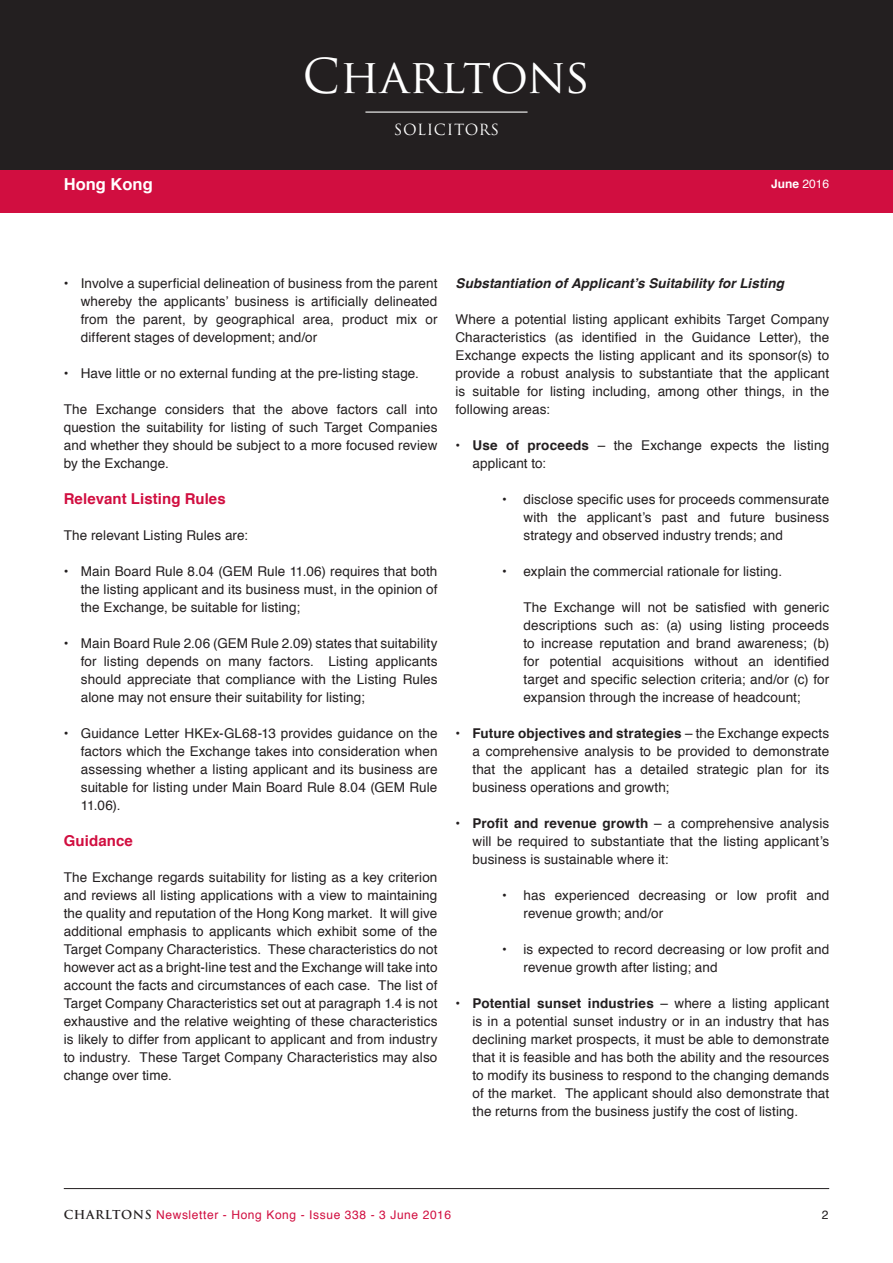
<style>
.page{position:relative;width:893px;height:1263px;background:#fff}
.page>*{position:absolute;margin:0;border:0;box-sizing:border-box;transform-origin:0 0}
.t1{font:46.8px "Trajan Pro";color:#fff}
.t2{font:700 16.5px "Helvetica";color:#fff}
.body__Subtitle_1{font:700 15px "Helvetica";letter-spacing:.005em;color:#d10e40}
.t3{font:15px "Trajan Pro";letter-spacing:.04em;color:#fff}
.body_text{font:13.5px/18px "Helvetica";letter-spacing:.01em;color:#231f20;text-align:justify}
.body__Subtitle2{font:italic 700 13.5px "Helvetica";letter-spacing:.01em;color:#231f20}
.t4{font:12px "Helvetica";letter-spacing:.05em;color:#d10e40}
.t5{font:700 12px "Helvetica";color:#fff}
.t6{font:12px "Helvetica";color:#231f20}
.s1{font-weight:400}
.s2{font-weight:700}
.s3{font-family:"Trajan Pro";font-weight:700;color:#231f20}
</style>
<div class="page">
<div style="left:0;top:194px;width:893px;height:19px;background:#d10e40"></div>
<hr style="left:64px;top:1188px;width:765px;height:1px;background:#231f20">
<div style="left:0;top:0;width:893px;height:170px;background:#231f20"></div>
<div style="left:0;top:170px;width:893px;height:32px;background:#d10e40"></div>
<hr style="left:365px;top:112px;width:162px;height:1px;background:#fff">
<p class="t2" style="left:64px;top:171px;width:90px">Hong Kong</p>
<h1 class="t1" style="left:303px;top:47px;width:289px">Charltons</h1>
<p class="t3" style="left:394px;top:120px;width:107px">SOLICITORS</p>
<p class="t5" style="left:771px;top:174px;width:60px">June <span class="s1">2016</span></p>
<p class="body_text" style="left:81px;top:275px;width:358px;text-indent:-17px"><span class="s2">•</span> Involve a superficial delineation of business from the parent whereby the applicants’ business is artificially delineated from the parent, by geographical area, product mix or different stages of development; and/or</p>
<p class="body_text" style="left:64px;top:365px;width:357px"><span class="s2">•</span> Have little or no external funding at the pre-listing stage.</p>
<p class="body_text" style="left:64px;top:401px;width:375px">The Exchange considers that the above factors call into question the suitability for listing of such Target Companies and whether they should be subject to a more focused review by the Exchange.</p>
<p class="body__Subtitle_1" style="left:64px;top:487px;width:164px">Relevant Listing Rules</p>
<p class="body_text" style="left:64px;top:527px;width:186px">The relevant Listing Rules are:</p>
<p class="body_text" style="left:81px;top:563px;width:358px;text-indent:-17px"><span class="s2">•</span> Main Board Rule 8.04 (GEM Rule 11.06) requires that both the listing applicant and its business must, in the opinion of the Exchange, be suitable for listing;</p>
<p class="body_text" style="left:81px;top:635px;width:358px;text-indent:-17px"><span class="s2">•</span> Main Board Rule 2.06 (GEM Rule 2.09) states that suitability for listing depends on many factors. Listing applicants should appreciate that compliance with the Listing Rules alone may not ensure their suitability for listing;</p>
<p class="body_text" style="left:81px;top:725px;width:358px;text-indent:-17px"><span class="s2">•</span> Guidance Letter HKEx-GL68-13 provides guidance on the factors which the Exchange takes into consideration when assessing whether a listing applicant and its business are suitable for listing under Main Board Rule 8.04 (GEM Rule 11.06).</p>
<p class="body__Subtitle_1" style="left:64px;top:829px;width:71px">Guidance</p>
<p class="body_text" style="left:64px;top:869px;width:375px">The Exchange regards suitability for listing as a key criterion and reviews all listing applications with a view to maintaining the quality and reputation of the Hong Kong market. It will give additional emphasis to applicants which exhibit some of the Target Company Characteristics. These characteristics do not however act as a bright-line test and the Exchange will take into account the facts and circumstances of each case. The list of Target Company Characteristics set out at paragraph 1.4 is not exhaustive and the relative weighting of these characteristics is likely to differ from applicant to applicant and from industry to industry. These Target Company Characteristics may also change over time.</p>
<p class="body__Subtitle2" style="left:455px;top:272px;width:330px">Substantiation of Applicant’s Suitability for Listing</p>
<p class="body_text" style="left:455px;top:311px;width:375px">Where a potential listing applicant exhibits Target Company Characteristics (as identified in the Guidance Letter), the Exchange expects the listing applicant and its sponsor(s) to provide a robust analysis to substantiate that the applicant is suitable for listing including, among other things, in the following areas:</p>
<p class="body_text" style="left:472px;top:437px;width:358px;text-indent:-17px"><span class="s2">• Use of proceeds</span> – the Exchange expects the listing applicant to:</p>
<p class="body_text" style="left:523px;top:491px;width:307px;text-indent:-21px"><span class="s2">•</span> disclose specific uses for proceeds commensurate with the applicant’s past and future business strategy and observed industry trends; and</p>
<p class="body_text" style="left:502px;top:563px;width:281px"><span class="s2">•</span> explain the commercial rationale for listing.</p>
<p class="body_text" style="left:523px;top:599px;width:307px">The Exchange will not be satisfied with generic descriptions such as: (a) using listing proceeds to increase reputation and brand awareness; (b) for potential acquisitions without an identified target and specific selection criteria; and/or (c) for expansion through the increase of headcount;</p>
<p class="body_text" style="left:472px;top:725px;width:358px;text-indent:-17px"><span class="s2">• Future objectives and strategies</span> – the Exchange expects a comprehensive analysis to be provided to demonstrate that the applicant has a detailed strategic plan for its business operations and growth;</p>
<p class="body_text" style="left:472px;top:815px;width:358px;text-indent:-17px"><span class="s2">• Profit and revenue growth</span> – a comprehensive analysis will be required to substantiate that the listing applicant’s business is sustainable where it:</p>
<p class="body_text" style="left:523px;top:887px;width:307px;text-indent:-21px"><span class="s2">•</span> has experienced decreasing or low profit and revenue growth; and/or</p>
<p class="body_text" style="left:523px;top:941px;width:307px;text-indent:-21px"><span class="s2">•</span> is expected to record decreasing or low profit and revenue growth after listing; and</p>
<p class="body_text" style="left:472px;top:995px;width:358px;text-indent:-17px"><span class="s2">• Potential sunset industries</span> – where a listing applicant is in a potential sunset industry or in an industry that has declining market prospects, it must be able to demonstrate that it is feasible and has both the ability and the resources to modify its business to respond to the changing demands of the market. The applicant should also demonstrate that the returns from the business justify the cost of listing.</p>
<p class="t4" style="left:64px;top:1206px;width:389px"><span class="s3">CHARLTONS</span> Newsletter - Hong Kong - Issue 338 - 3 June 2016</p>
<p class="t6" style="left:822px;top:1206px;width:8px">2</p>
</div>
